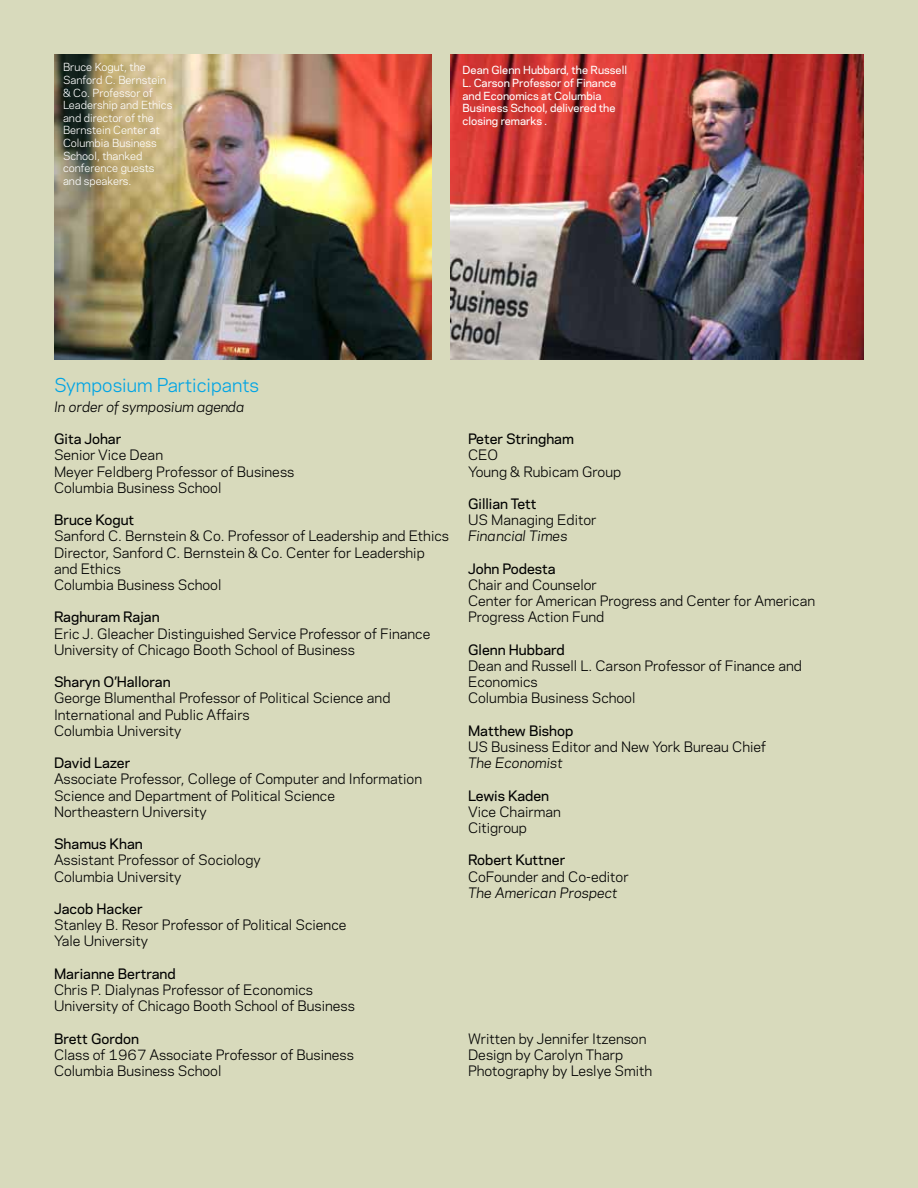
<style>
.page{position:relative;width:918px;height:1188px;background:#d8dabc}
.page>*{position:absolute;margin:0;border:0;box-sizing:border-box;transform-origin:0 0}
.t1{font:18px "Galaxie Polaris";color:#00a4e4}
.t2{font:13.5px/16.2px "Galaxie Polaris";color:#000}
.t3{font:500 13.5px "Galaxie Polaris";color:#000}
.t4{font:italic 13.5px "Galaxie Polaris";color:#000}
.t5{font:10.5px/12.6px "Galaxie Polaris";color:#fff}
.t6{font:500 10.5px/12.6px "Galaxie Polaris";color:#fff}
</style>
<div class="page">
<img style="left:54px;top:54px;width:378px;height:306px">
<img style="left:450px;top:54px;width:414px;height:306px">
<p class="t5" style="left:63px;top:61px;width:111px">Bruce Kogut, the<br>Sanford C. Bernstein &amp; Co. Professor of<br>Leadership and Ethics and director of the<br>Bernstein Center at<br>Columbia Business<br>School, thanked conference guests and speakers.</p>
<p class="t6" style="left:463px;top:64px;width:166px">Dean Glenn Hubbard, the Russell<br>L. Carson Professor of Finance and Economics at Columbia<br>Business School, delivered the closing remarks .</p>
<h1 class="t1" style="left:54px;top:374px;width:207px">Symposium Participants</h1>
<p class="t4" style="left:54px;top:398px;width:192px">In order of symposium agenda</p>
<p class="t3" style="left:54px;top:430px;width:69px">Gita Johar</p>
<p class="t2" style="left:54px;top:447px;width:242px">Senior Vice Dean<br>Meyer Feldberg Professor of Business<br>Columbia Business School</p>
<p class="t3" style="left:54px;top:511px;width:82px">Bruce Kogut</p>
<p class="t2" style="left:54px;top:528px;width:396px">Sanford C. Bernstein &amp; Co. Professor of Leadership and Ethics Director, Sanford C. Bernstein &amp; Co. Center for Leadership and Ethics<br>Columbia Business School</p>
<p class="t3" style="left:54px;top:608px;width:107px">Raghuram Rajan</p>
<p class="t2" style="left:54px;top:625px;width:378px">Eric J. Gleacher Distinguished Service Professor of Finance<br>University of Chicago Booth School of Business</p>
<p class="t3" style="left:54px;top:673px;width:118px">Sharyn O’Halloran</p>
<p class="t2" style="left:54px;top:690px;width:338px">George Blumenthal Professor of Political Science and<br>International and Public Affairs<br>Columbia University</p>
<p class="t3" style="left:54px;top:754px;width:78px">David Lazer</p>
<p class="t2" style="left:54px;top:771px;width:370px">Associate Professor, College of Computer and Information<br>Science and Department of Political Science<br>Northeastern University</p>
<p class="t3" style="left:54px;top:835px;width:90px">Shamus Khan</p>
<p class="t2" style="left:54px;top:852px;width:208px">Assistant Professor of Sociology<br>Columbia University</p>
<p class="t3" style="left:54px;top:900px;width:90px">Jacob Hacker</p>
<p class="t2" style="left:54px;top:917px;width:294px">Stanley B. Resor Professor of Political Science<br>Yale University</p>
<p class="t3" style="left:54px;top:965px;width:123px">Marianne Bertrand</p>
<p class="t2" style="left:54px;top:981px;width:302px">Chris P. Dialynas Professor of Economics<br>University of Chicago Booth School of Business</p>
<p class="t3" style="left:54px;top:1030px;width:87px">Brett Gordon</p>
<p class="t2" style="left:54px;top:1046px;width:301px">Class of 1967 Associate Professor of Business<br>Columbia Business School</p>
<p class="t3" style="left:468px;top:430px;width:108px">Peter Stringham</p>
<p class="t2" style="left:468px;top:447px;width:155px">CEO<br>Young &amp; Rubicam Group</p>
<p class="t3" style="left:468px;top:495px;width:70px">Gillian Tett</p>
<p class="t2" style="left:468px;top:512px;width:130px">US Managing Editor</p>
<p class="t4" style="left:468px;top:527px;width:101px">Fina ncial Times</p>
<p class="t3" style="left:468px;top:560px;width:89px">John Podesta</p>
<p class="t2" style="left:468px;top:576px;width:349px">Chair and Counselor<br>Center for American Progress and Center for American<br>Progress Action Fund</p>
<p class="t3" style="left:468px;top:641px;width:98px">Glenn Hubbard</p>
<p class="t2" style="left:468px;top:657px;width:335px">Dean and Russell L. Carson Professor of Finance and<br>Economics<br>Columbia Business School</p>
<p class="t3" style="left:468px;top:722px;width:107px">Matthew Bishop</p>
<p class="t2" style="left:468px;top:738px;width:300px">US Business Editor and New York Bureau Chief</p>
<p class="t4" style="left:468px;top:754px;width:96px">The Economist</p>
<p class="t3" style="left:468px;top:787px;width:83px">Lewis Kaden</p>
<p class="t2" style="left:468px;top:803px;width:94px">Vice Chairman<br>Citigroup</p>
<p class="t3" style="left:468px;top:851px;width:99px">Robert Kuttner</p>
<p class="t2" style="left:468px;top:868px;width:162px">CoFounder and Co-editor</p>
<p class="t4" style="left:468px;top:884px;width:151px">The America n Prospect</p>
<p class="t2" style="left:468px;top:1030px;width:186px">Written by Jennifer Itzenson<br>Design by Carolyn Tharp<br>Photography by Leslye Smith</p>
</div>
